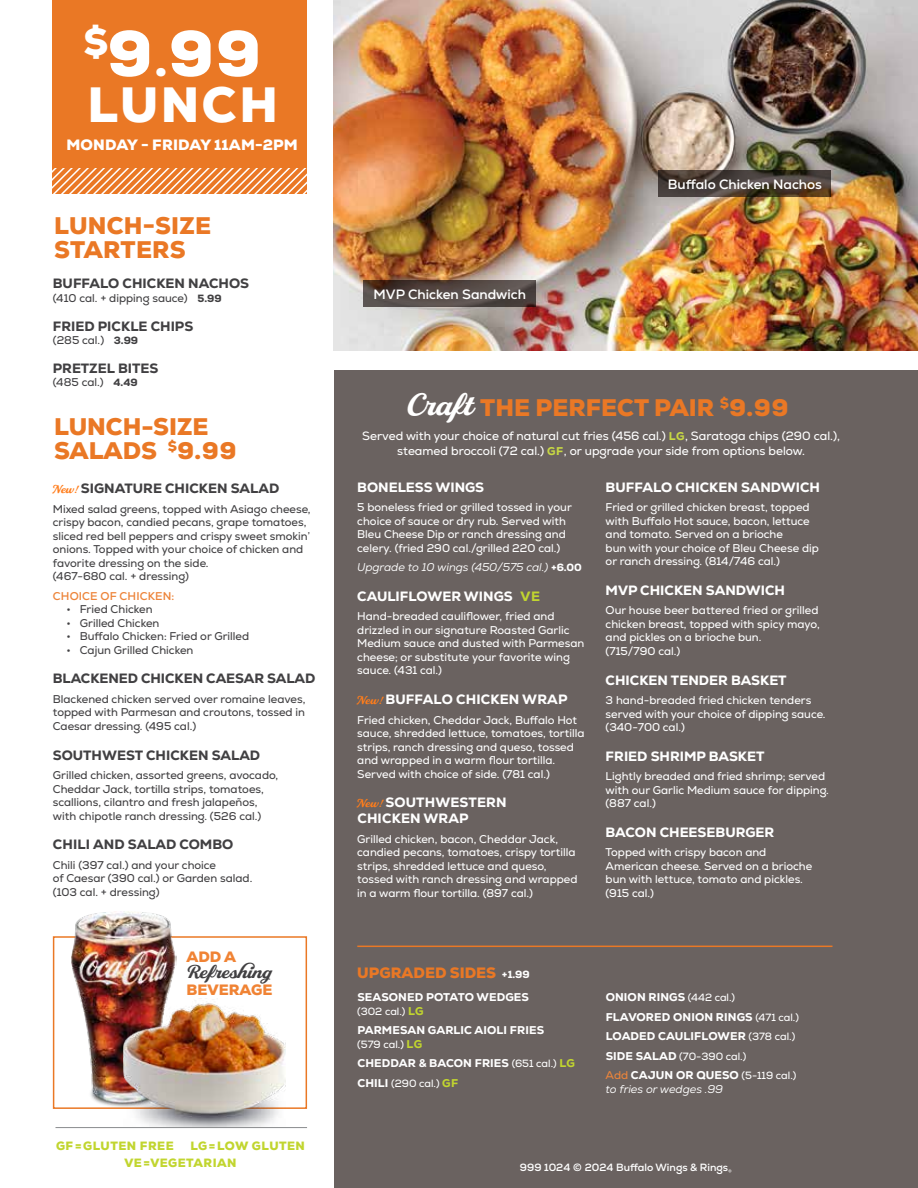
<style>
.page{position:relative;width:918px;height:1188px;background:#fff}
.page>*{position:absolute;margin:0;border:0;box-sizing:border-box;transform-origin:0 0}
.t1{font:900 64.5px "Nexa";color:#fff}
.t2{font:900 49.5px "Nexa";letter-spacing:.05em;color:#fff}
.t3{font:900 24px/24px "Nexa";color:#ea7825}
.t4{font:700 18px "Stash";color:#414042}
.t5{font:900 15px "Nexa";letter-spacing:.01em;color:#fff}
.t6{font:900 15px "Nexa";color:#ea7825}
.t7{font:900 15px "Nexa";color:#f08334}
.t8{font:800 13.5px/16.2px "Nexa";color:#fff}
.t9{font:800 13.5px "Nexa";color:#414042}
.t10{font:700 13.5px "Nexa";color:#fff}
.t11{font:12px/14.4px "Nexa";color:#fff;text-align:center}
.t12{font:900 12px/17.4px "Nexa";letter-spacing:.04em;color:#c1d52f}
.t13{font:11.25px/13.5px "Nexa";color:#fff}
.t14{font:11.25px/13.5px "Nexa";color:#414042}
.t15{font:800 11.25px/19.5px "Nexa";letter-spacing:.01em;color:#fff}
.t16{font:italic 11.25px/13.5px "Nexa";color:#fff}
.t17{font:700 11.25px "Nexa";letter-spacing:.01em;color:#ed853b}
.t18{font:10.5px "Nexa";color:#fff}
.t19{font:700 10.5px "Nexa";color:#fff}
.t20{font:300 10.5px "Nexa";color:#fff}
.s1{font-size:45px}
.s2{font-weight:800;font-size:10.5px}
.s3{font-family:"Stash";font-weight:700;font-size:11.25px;color:#ff7d1b}
.s4{font-family:"Stash";font-weight:700;font-size:30px;color:#fff}
.s5{font-weight:800;font-size:11.25px;color:#c7d844}
.s6{font-weight:800;font-style:normal;font-size:10.5px}
.s7{color:#c1d52f}
.s8{font-weight:800;font-size:10.5px;color:#fff}
.s9{font-weight:800;font-size:11.25px;color:#c1d52f}
.s10{font-weight:400;font-size:10.5px}
.s11{font-weight:800;font-size:11.25px}
.s12{font-style:normal;color:#ed853b}
.s13{font-weight:800;font-style:normal}
.s14{font-style:normal;font-size:10.5px}
</style>
<div class="page">
<img style="left:334px;top:0;width:584px;height:351px">
<svg style="left:659px;top:170px;width:172px;height:26px;background:#473b33"></svg>
<svg style="left:363px;top:281px;width:173px;height:26px;background:#524743"></svg>
<div style="left:53px;top:936px;width:254px;height:173px;border:2px solid #ea7825"></div>
<img style="left:72px;top:911px;width:104px;height:198px">
<img style="left:124px;top:999px;width:162px;height:128px">
<div style="left:53px;top:0;width:254px;height:194px;background:#ea7825"></div>
<div style="left:334px;top:370px;width:584px;height:818px;background:#6a6260"></div>
<svg style="left:53px;top:168px;width:254px;height:26px"></svg>
<hr style="left:357px;top:946px;width:476px;height:1px;background:#ea7825">
<hr style="left:56px;top:1127px;width:251px;height:1px;background:#8a8c8e">
<h1 class="t1" style="left:84px;top:12px;width:179px"><sup>$</sup>9<span class="s1">.</span>99</h1>
<h2 class="t2" style="left:87px;top:73px;width:192px">LUNCH</h2>
<h3 class="t5" style="left:66px;top:135px;width:233px">MONDAY - FRIDAY 11AM-2PM</h3>
<h3 class="t3" style="left:54px;top:213px;width:158px">LUNCH-SIZE<br>STARTERS</h3>
<p class="t9" style="left:53px;top:275px;width:198px">BUFFALO CHICKEN NACHOS</p>
<p class="t14" style="left:53px;top:291px;width:170px">(410 cal. + dipping sauce) <span class="s2">5.99</span></p>
<p class="t9" style="left:53px;top:317px;width:142px">FRIED PICKLE CHIPS</p>
<p class="t14" style="left:53px;top:333px;width:87px">(285 cal.) <span class="s2">3.99</span></p>
<p class="t9" style="left:53px;top:359px;width:107px">PRETZEL BITES</p>
<p class="t14" style="left:53px;top:376px;width:86px">(485 cal.) <span class="s2">4.49</span></p>
<h3 class="t3" style="left:54px;top:415px;width:184px">LUNCH-SIZE<br>SALADS <sup>$</sup>9.99</h3>
<p class="t9" style="left:53px;top:480px;width:228px"><span class="s3">New!</span> SIGNATURE CHICKEN SALAD</p>
<p class="t14" style="left:53px;top:502px;width:259px">Mixed salad greens, topped with Asiago cheese, crispy bacon, candied pecans, grape tomatoes, sliced red bell peppers and crispy sweet smokin’ onions. Topped with your choice of chicken and favorite dressing on the side.<br>(467-680 cal. + dressing)</p>
<p class="t17" style="left:53px;top:589px;width:123px">CHOICE OF CHICKEN:</p>
<p class="t14" style="left:66px;top:603px;width:88px">• Fried Chicken</p>
<p class="t14" style="left:66px;top:616px;width:95px">• Grilled Chicken</p>
<p class="t14" style="left:66px;top:630px;width:184px">• Buffalo Chicken: Fried or Grilled</p>
<p class="t14" style="left:66px;top:643px;width:129px">• Cajun Grilled Chicken</p>
<p class="t9" style="left:53px;top:670px;width:264px">BLACKENED CHICKEN CAESAR SALAD</p>
<p class="t14" style="left:53px;top:692px;width:254px;text-align:justify">Blackened chicken served over romaine leaves, topped with Parmesan and croutons, tossed in Caesar dressing. (495 cal.)</p>
<p class="t9" style="left:53px;top:746px;width:209px">SOUTHWEST CHICKEN SALAD</p>
<p class="t14" style="left:53px;top:768px;width:227px">Grilled chicken, assorted greens, avocado, Cheddar Jack, tortilla strips, tomatoes, scallions, cilantro and fresh jalapeños, with chipotle ranch dressing. (526 cal.)</p>
<p class="t9" style="left:53px;top:836px;width:182px">CHILI AND SALAD COMBO</p>
<p class="t14" style="left:53px;top:858px;width:201px">Chili (397 cal.) and your choice<br>of Caesar (390 cal.) or Garden salad. (103 cal. + dressing)</p>
<h3 class="t7" style="left:186px;top:947px;width:51px">ADD A</h3>
<h3 class="t4" style="left:186px;top:960px;width:88px">Refreshing</h3>
<h3 class="t7" style="left:186px;top:980px;width:88px">BEVERAGE</h3>
<p class="t12" style="left:56px;top:1137px;width:119px">GF=GLUTEN FREE</p>
<p class="t12" style="left:125px;top:1137px;width:182px;text-indent:66px">LG=LOW GLUTEN<br>VE=VEGETARIAN</p>
<p class="t10" style="left:374px;top:286px;width:154px">MVP Chicken Sandwich</p>
<p class="t10" style="left:668px;top:175px;width:155px">Buffalo Chicken Nachos</p>
<h3 class="t3" style="left:407px;top:396px;width:383px"><span class="s4">Craft</span> THE PERFECT PAIR <sup>$</sup>9.99</h3>
<p class="t11" style="left:362px;top:429px;width:479px">Served with your choice of natural cut fries (456 cal.) <span class="s5">LG</span>, Saratoga chips (290 cal.), steamed broccoli (72 cal.) <span class="s5">GF</span>, or upgrade your side from options below.</p>
<p class="t8" style="left:357px;top:479px;width:128px">BONELESS WINGS</p>
<p class="t13" style="left:357px;top:501px;width:216px">5 boneless fried or grilled tossed in your choice of sauce or dry rub. Served with Bleu Cheese Dip or ranch dressing and celery. (fried 290 cal./grilled 220 cal.)</p>
<p class="t16" style="left:357px;top:561px;width:226px">Upgrade to 10 wings (450/575 cal.) <span class="s6">+6.00</span></p>
<p class="t8" style="left:357px;top:588px;width:184px">CAULIFLOWER WINGS <span class="s7">VE</span></p>
<p class="t13" style="left:357px;top:610px;width:229px">Hand-breaded cauliflower, fried and drizzled in our signature Roasted Garlic Medium sauce and dusted with Parmesan cheese; or substitute your favorite wing sauce. (431 cal.)</p>
<p class="t8" style="left:357px;top:691px;width:212px"><span class="s3">New!</span> BUFFALO CHICKEN WRAP</p>
<p class="t13" style="left:357px;top:713px;width:229px">Fried chicken, Cheddar Jack, Buffalo Hot sauce, shredded lettuce, tomatoes, tortilla strips, ranch dressing and queso, tossed and wrapped in a warm flour tortilla.<br>Served with choice of side. (781 cal.)</p>
<p class="t8" style="left:357px;top:794px;width:151px"><span class="s3">New!</span> SOUTHWESTERN<br>CHICKEN WRAP</p>
<p class="t13" style="left:357px;top:832px;width:222px">Grilled chicken, bacon, Cheddar Jack, candied pecans, tomatoes, crispy tortilla strips, shredded lettuce and queso, tossed with ranch dressing and wrapped in a warm flour tortilla. (897 cal.)</p>
<p class="t8" style="left:606px;top:479px;width:216px">BUFFALO CHICKEN SANDWICH</p>
<p class="t13" style="left:606px;top:501px;width:215px">Fried or grilled chicken breast, topped with Buffalo Hot sauce, bacon, lettuce and tomato. Served on a brioche<br>bun with your choice of Bleu Cheese dip or ranch dressing. (814/746 cal.)</p>
<p class="t8" style="left:606px;top:582px;width:181px">MVP CHICKEN SANDWICH</p>
<p class="t13" style="left:606px;top:604px;width:216px">Our house beer battered fried or grilled chicken breast, topped with spicy mayo, and pickles on a brioche bun.<br>(715/790 cal.)</p>
<p class="t8" style="left:606px;top:672px;width:182px">CHICKEN TENDER BASKET</p>
<p class="t13" style="left:606px;top:694px;width:221px">3 hand-breaded fried chicken tenders served with your choice of dipping sauce. (340-700 cal.)</p>
<p class="t8" style="left:606px;top:748px;width:160px">FRIED SHRIMP BASKET</p>
<p class="t13" style="left:606px;top:770px;width:225px">Lightly breaded and fried shrimp; served with our Garlic Medium sauce for dipping. (887 cal.)</p>
<p class="t8" style="left:606px;top:824px;width:170px">BACON CHEESEBURGER</p>
<p class="t13" style="left:606px;top:846px;width:208px">Topped with crispy bacon and<br>American cheese. Served on a brioche bun with lettuce, tomato and pickles. (915 cal.)</p>
<h3 class="t6" style="left:357px;top:963px;width:174px">UPGRADED SIDES <span class="s8">+1.99</span></h3>
<p class="t15" style="left:357px;top:988px;width:173px">SEASONED POTATO WEDGES</p>
<p class="t18" style="left:357px;top:1005px;width:68px">(302 cal.) <span class="s9">LG</span></p>
<p class="t15" style="left:357px;top:1021px;width:188px">PARMESAN GARLIC AIOLI FRIES</p>
<p class="t18" style="left:357px;top:1038px;width:66px">(579 cal.) <span class="s9">LG</span></p>
<p class="t15" style="left:357px;top:1054px;width:219px">CHEDDAR &amp; BACON FRIES <span class="s10">(651 cal.)</span> <span class="s7">LG</span></p>
<p class="t18" style="left:357px;top:1077px;width:102px"><span class="s11">CHILI</span> (290 cal.) <span class="s9">GF</span></p>
<p class="t15" style="left:606px;top:988px;width:195px">ONION RINGS <span class="s10">(442 cal.)<br></span>FLAVORED ONION RINGS <span class="s10">(471 cal.)<br></span>LOADED CAULIFLOWER <span class="s10">(378 cal.)</span></p>
<p class="t18" style="left:606px;top:1050px;width:142px"><span class="s11">SIDE SALAD</span> (70-390 cal.)</p>
<p class="t16" style="left:606px;top:1069px;width:192px"><span class="s12">Add</span> <span class="s13">CAJUN OR QUESO</span> <span class="s14">(5-119 cal.) </span>to fries or wedges .99</p>
<p class="t19" style="left:520px;top:1161px;width:210px">999 1024 © 2024 Buffalo Wings &amp; Rings</p>
<p class="t20" style="left:728px;top:1168px;width:5px">®</p>
</div>
